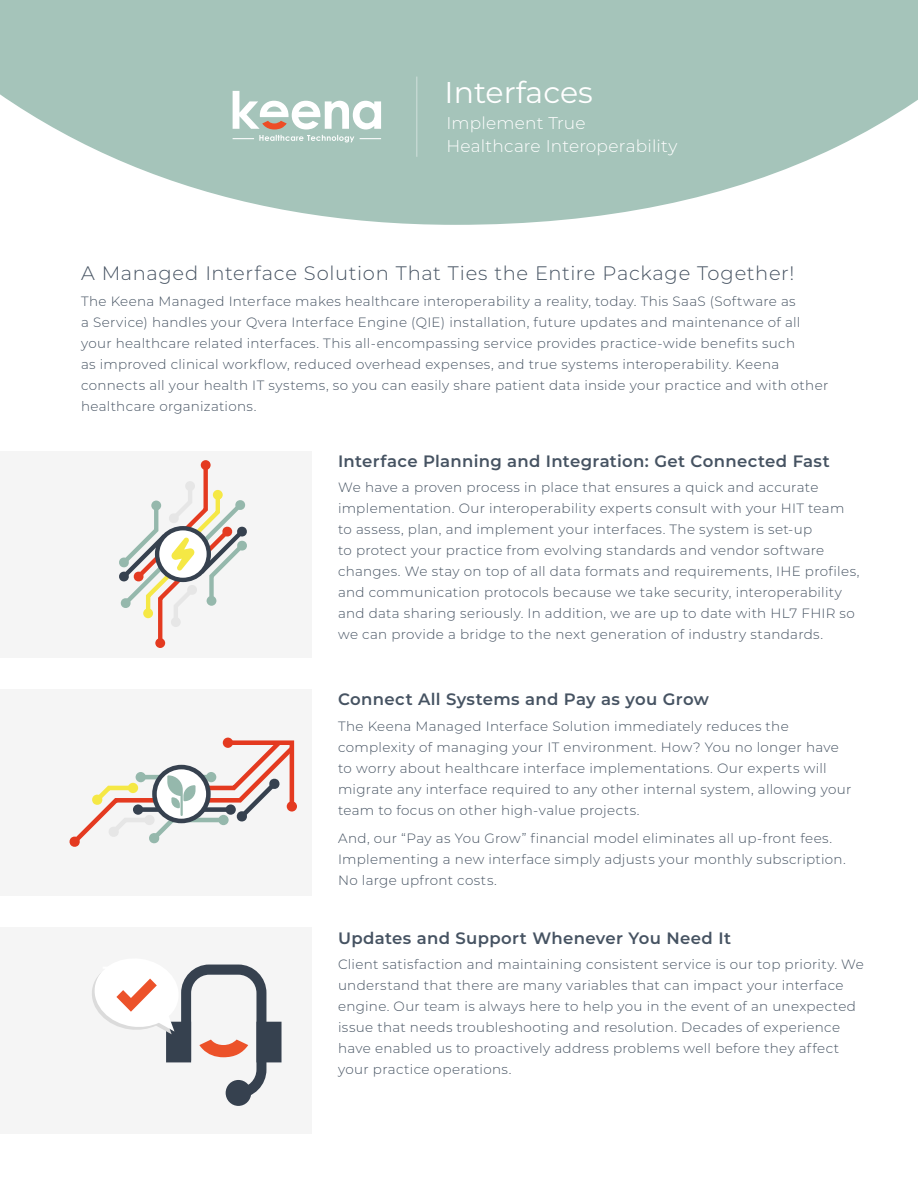
<style>
.page{position:relative;width:918px;height:1188px;background:#fff}
.page>*{position:absolute;margin:0;border:0;box-sizing:border-box;transform-origin:0 0}
.t1{font:30px "Montserrat";color:#fff}
.t2{font:300 19.5px "Montserrat";letter-spacing:.035em;color:#465362}
.t3{font:300 16.95px/23px "Montserrat";letter-spacing:.01em;color:#fff}
.t4{font:600 16.5px "Montserrat";letter-spacing:.02em;color:#465362}
.t5{font:300 13.5px/21px "Montserrat";letter-spacing:.025em;color:#465362}
</style>
<div class="page">
<svg style="left:0;top:0;width:918px;height:225px;fill:#a5c4ba"></svg>
<svg style="left:360px;top:138px;width:21px;height:1px"></svg>
<svg style="left:233px;top:91px;width:148px;height:38px"></svg>
<svg style="left:233px;top:135px;width:121px;height:7px"></svg>
<hr style="left:416px;top:77px;width:1px;height:80px;background:#fff">
<div style="left:0;top:451px;width:312px;height:206px;background:#f5f5f5"></div>
<div style="left:0;top:689px;width:312px;height:207px;background:#f5f5f5"></div>
<div style="left:0;top:928px;width:312px;height:206px;background:#f5f5f5"></div>
<svg style="left:119px;top:460px;width:128px;height:188px"></svg>
<svg style="left:69px;top:738px;width:228px;height:109px"></svg>
<svg style="left:226px;top:1080px;width:25px;height:26px"></svg>
<div style="left:256px;top:1022px;width:26px;height:40px;border:10px solid #36414f"></div>
<svg style="left:92px;top:964px;width:179px;height:139px"></svg>
<h1 class="t1" style="left:445px;top:72px;width:150px">Interfaces</h1>
<p class="t3" style="left:446px;top:111px;width:233px">Implement True<br>Healthcare Interoperability</p>
<h2 class="t2" style="left:81px;top:260px;width:715px">A Managed Interface Solution That Ties the Entire Package Together!</h2>
<p class="t5" style="left:81px;top:290px;width:749px">The Keena Managed Interface makes healthcare interoperability a reality, today. This SaaS (Software as<br>a Service) handles your Qvera Interface Engine (QIE) installation, future updates and maintenance of all your healthcare related interfaces. This all-encompassing service provides practice-wide benefits such<br>as improved clinical workflow, reduced overhead expenses, and true systems interoperability. Keena connects all your health IT systems, so you can easily share patient data inside your practice and with other healthcare organizations.</p>
<p class="t4" style="left:338px;top:449px;width:493px">Interface Planning and Integration: Get Connected Fast</p>
<p class="t5" style="left:338px;top:477px;width:523px">We have a proven process in place that ensures a quick and accurate implementation. Our interoperability experts consult with your HIT team to assess, plan, and implement your interfaces. The system is set-up<br>to protect your practice from evolving standards and vendor software changes. We stay on top of all data formats and requirements, IHE profiles, and communication protocols because we take security, interoperability and data sharing seriously. In addition, we are up to date with HL7 FHIR so we can provide a bridge to the next generation of industry standards.</p>
<p class="t4" style="left:338px;top:688px;width:372px">Connect All Systems and Pay as you Grow</p>
<p class="t5" style="left:338px;top:715px;width:515px">The Keena Managed Interface Solution immediately reduces the complexity of managing your IT environment. How? You no longer have to worry about healthcare interface implementations. Our experts will migrate any interface required to any other internal system, allowing your team to focus on other high-value projects.</p>
<p class="t5" style="left:338px;top:827px;width:509px">And, our “Pay as You Grow” financial model eliminates all up-front fees.<br>Implementing a new interface simply adjusts your monthly subscription.<br>No large upfront costs.</p>
<p class="t4" style="left:338px;top:926px;width:394px">Updates and Support Whenever You Need It</p>
<p class="t5" style="left:338px;top:953px;width:527px">Client satisfaction and maintaining consistent service is our top priority. We understand that there are many variables that can impact your interface engine. Our team is always here to help you in the event of an unexpected issue that needs troubleshooting and resolution. Decades of experience have enabled us to proactively address problems well before they affect your practice operations.</p>
</div>
